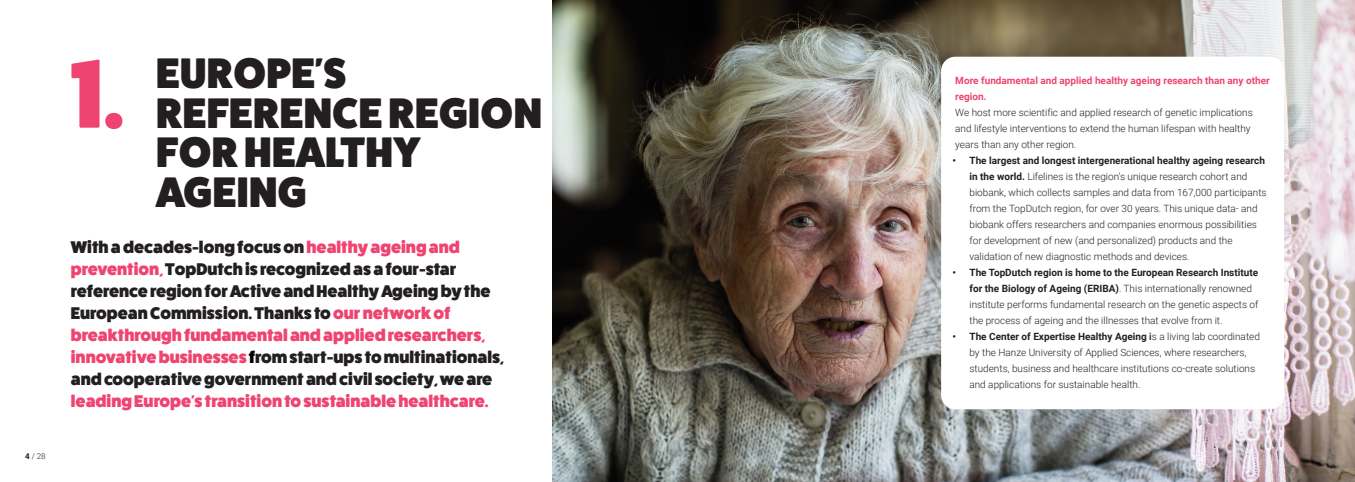
<style>
.page{position:relative;width:1355px;height:482px;background:#fff}
.page>*{position:absolute;margin:0;border:0;box-sizing:border-box;transform-origin:0 0}
.t1{font:800 97.5px "Fat Frank";color:#ef4471}
.t2{font:800 42.9px/39.8px "Fat Frank";letter-spacing:.01em;color:#231f20}
.t3{font:800 17px/22px "Fat Frank";color:#231f20}
.t4{font:300 10px/16px "Roboto";color:#231f20}
.t5{font:300 8px "Roboto";color:#231f20}
.s1{font-weight:700}
.s2{color:#ef4471}
.s3{color:#000}
.s4{font-weight:700;color:#ef4471}
.s5{font-weight:500}
</style>
<div class="page">
<img style="left:553px;top:0;width:802px;height:482px">
<div style="left:941px;top:57px;width:343px;height:352px;background:#fff;border-radius:14px"></div>
<p class="t5" style="left:25px;top:451px;width:22px"><span class="s1">4</span> / 28</p>
<p class="t1" style="left:71px;top:39px;width:55px">1.</p>
<p class="t2" style="left:156px;top:53px;width:388px">EUROPE'S<br>REFERENCE REGION<br>FOR HEALTHY</p>
<p class="t2" style="left:156px;top:173px;width:152px">AGEING</p>
<p class="t3" style="left:71px;top:237px;width:434px">With a decades-long focus on <span class="s2">healthy ageing and prevention,</span> TopDutch is recognized as a four-star reference region for Active and Healthy Ageing by the European Commission. Thanks to <span class="s2">our network of breakthrough fundamental and applied researchers, innovative businesses</span> <span class="s3">f</span>rom start-ups to multinationals, and cooperative government and civil society, we are <span class="s2">leading Europe's transition to sustainable healthcare.</span></p>
<p class="t4" style="left:955px;top:72px;width:316px"><span class="s4">More fundamental and applied healthy ageing research than any other region.<br></span>We host more scientific and applied research of genetic implications and lifestyle interventions to extend the human lifespan with healthy years than any other region.</p>
<p class="t4" style="left:969px;top:152px;width:299px;text-indent:-17px"><span class="s1">• The largest and longest intergenerational healthy ageing research in the world.</span> Lifelines is the region’s unique research cohort and biobank, which collects samples and data from 167,000 participants from the TopDutch region, for over 30 years. This unique data- and biobank offers researchers and companies enormous possibilities for development of new (and personalized) products and the validation of new diagnostic methods and devices.</p>
<p class="t4" style="left:969px;top:264px;width:291px;text-indent:-17px"><span class="s1">• The TopDutch region is home to the European Research Institute for the Biology of Ageing (ERIBA)</span>. This internationally renowned institute performs fundamental research on the genetic aspects of the process of ageing and the illnesses that evolve from it.</p>
<p class="t4" style="left:969px;top:328px;width:292px;text-indent:-17px"><span class="s1">• The Center of Expertise Healthy Ageing</span> <span class="s5">i</span>s a living lab coordinated by the Hanze University of Applied Sciences, where researchers, students, business and healthcare institutions co-create solutions and applications for sustainable health.</p>
</div>
